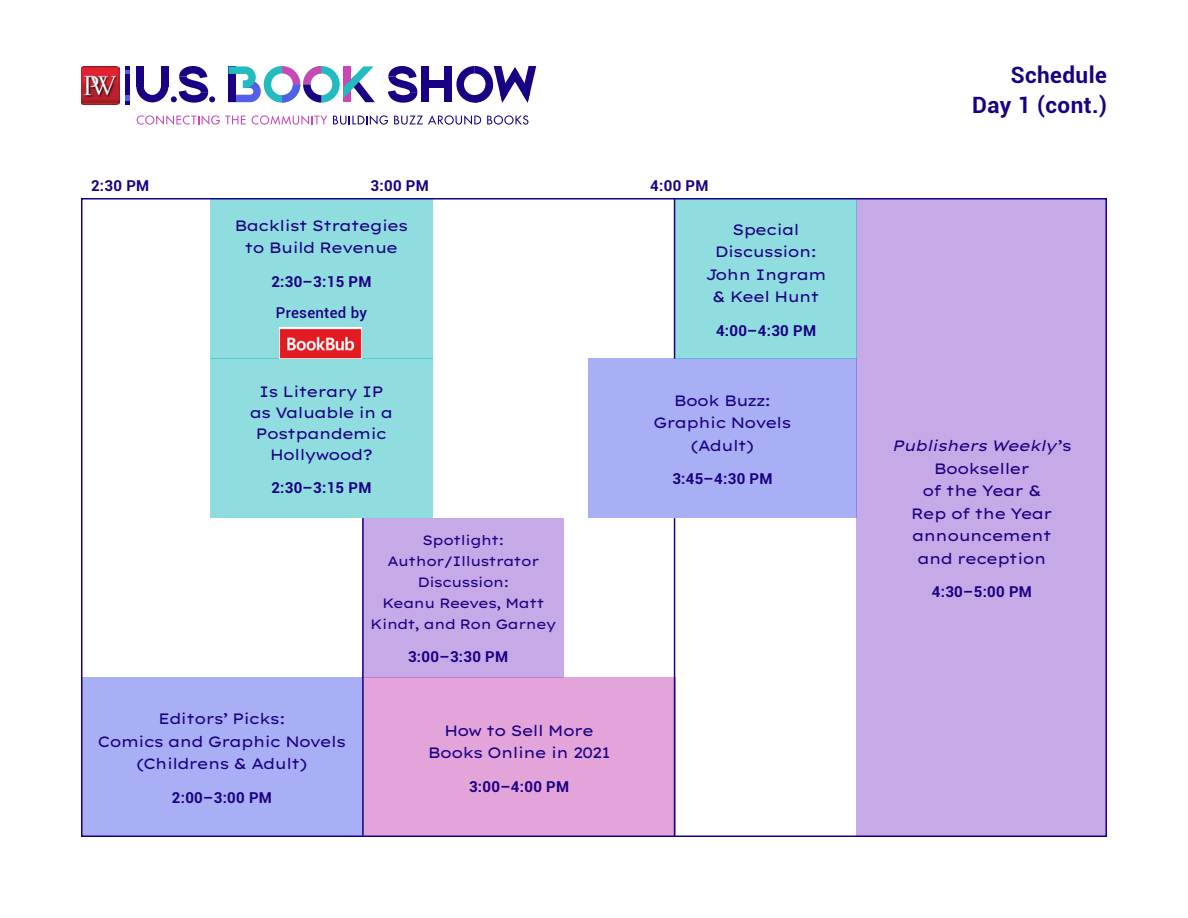
<style>
.page{position:relative;width:1188px;height:918px;background:#fff}
.page>*{position:absolute;margin:0;border:0;box-sizing:border-box;transform-origin:0 0}
.t1{font:700 22.5px/30px "Roboto";letter-spacing:.02em;color:#1a0082;text-align:right}
.t2{font:15px/22.5px "Lexend Mega";letter-spacing:-.08em;color:#1a0082;text-align:center}
.t3{font:700 15px "Roboto";letter-spacing:.02em;color:#1a0082}
.t4{font:500 15px "Roboto";letter-spacing:.02em;color:#1a0082}
.t5{font:13.5px/21px "Lexend Mega";letter-spacing:-.08em;color:#1a0082;text-align:center}
.s1{font-style:italic}
</style>
<div class="page">
<img style="left:81px;top:66px;width:38px;height:39px">
<svg style="left:228px;top:66px;width:147px;height:37px"></svg>
<div style="left:445px;top:66px;width:7px;height:36px;background:#1a0082"></div>
<div style="left:421px;top:81px;width:31px;height:7px;background:#1a0082"></div>
<div style="left:421px;top:66px;width:8px;height:36px;background:#1a0082"></div>
<svg style="left:456px;top:66px;width:80px;height:37px"></svg>
<svg style="left:388px;top:66px;width:29px;height:37px"></svg>
<svg style="left:136px;top:66px;width:79px;height:37px"></svg>
<svg style="left:137px;top:115px;width:109px;height:10px"></svg>
<svg style="left:252px;top:115px;width:75px;height:10px"></svg>
<svg style="left:333px;top:115px;width:55px;height:10px"></svg>
<svg style="left:394px;top:115px;width:87px;height:10px"></svg>
<svg style="left:487px;top:115px;width:41px;height:10px"></svg>
<hr style="left:126px;top:66px;width:4px;height:39px;background:#1a0082">
<svg style="left:126px;top:70px;width:4px;height:3px"></svg>
<svg style="left:126px;top:95px;width:4px;height:5px"></svg>
<div style="left:857px;top:199px;width:250px;height:638px;background:#c6a9e7"></div>
<div style="left:363px;top:518px;width:201px;height:160px;background:#c6a9e7"></div>
<div style="left:363px;top:678px;width:312px;height:159px;background:#e3a4da"></div>
<div style="left:210px;top:199px;width:223px;height:160px;background:#90dddf"></div>
<div style="left:210px;top:359px;width:223px;height:159px;background:#90dddf"></div>
<div style="left:588px;top:359px;width:269px;height:159px;background:#a9aff4"></div>
<div style="left:81px;top:678px;width:282px;height:159px;background:#a9aff4"></div>
<div style="left:675px;top:199px;width:182px;height:160px;background:#90dddf"></div>
<hr style="left:674px;top:199px;width:1px;height:160px;background:#1a0082">
<hr style="left:674px;top:518px;width:1px;height:319px;background:#1a0082">
<hr style="left:362px;top:518px;width:2px;height:318px;background:#1a0082">
<img style="left:279px;top:328px;width:83px;height:31px">
<p class="t3" style="left:91px;top:175px;width:60px">2:30 PM</p>
<p class="t3" style="left:371px;top:175px;width:60px">3:00 PM</p>
<p class="t3" style="left:650px;top:175px;width:60px">4:00 PM</p>
<p class="t2" style="left:235px;top:213px;width:175px">Backlist Strategies to Build Revenue</p>
<p class="t3" style="left:271px;top:271px;width:102px">2:30–3:15 PM</p>
<p class="t4" style="left:276px;top:302px;width:93px">Presented by</p>
<p class="t2" style="left:250px;top:379px;width:145px;line-height:21px">Is Literary IP as Valuable in a<br>Postpandemic<br>Hollywood?</p>
<p class="t3" style="left:271px;top:477px;width:102px">2:30–3:15 PM</p>
<p class="t2" style="left:98px;top:706px;width:250px">Editors’ Picks:<br>Comics and Graphic Novels (Childrens &amp; Adult)</p>
<p class="t3" style="left:172px;top:787px;width:102px">2:00–3:00 PM</p>
<p class="t5" style="left:370px;top:528px;width:188px">Spotlight:<br>Author/Illustrator<br>Discussion:<br>Keanu Reeves, Matt<br>Kindt, and Ron Garney</p>
<p class="t3" style="left:408px;top:646px;width:102px">3:00–3:30 PM</p>
<p class="t2" style="left:428px;top:718px;width:184px">How to Sell More<br>Books Online in 2021</p>
<p class="t3" style="left:469px;top:776px;width:102px">3:00–4:00 PM</p>
<p class="t2" style="left:705px;top:217px;width:123px">Special<br>Discussion:<br>John Ingram &amp; Keel Hunt</p>
<p class="t3" style="left:716px;top:320px;width:102px">4:00–4:30 PM</p>
<p class="t2" style="left:653px;top:388px;width:140px">Book Buzz:<br>Graphic Novels (Adult)</p>
<p class="t3" style="left:672px;top:468px;width:102px">3:45–4:30 PM</p>
<h1 class="t1" style="left:972px;top:59px;width:136px">Schedule<br>Day 1 (cont.)</h1>
<p class="t2" style="left:892px;top:433px;width:182px"><span class="s1">PublishersWeekly</span>’ s<br>Bookseller<br>of the Year &amp;<br>Rep of the Year announcement<br>and reception</p>
<p class="t3" style="left:932px;top:581px;width:102px">4:30–5:00 PM</p>
</div>
